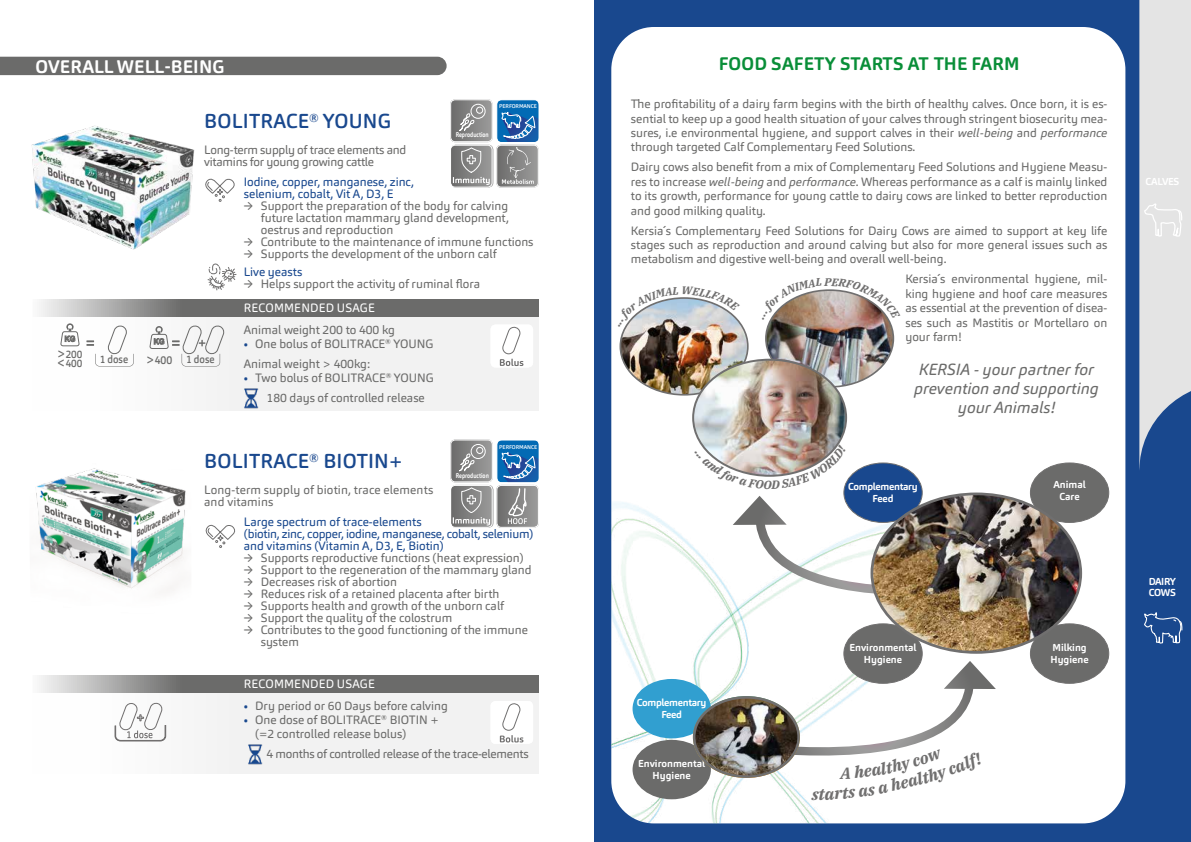
<style>
.page{position:relative;width:1191px;height:842px;background:#fff}
.page>*{position:absolute;margin:0;border:0;box-sizing:border-box;transform-origin:0 0}
.t1{font:500 20px "Carnas";letter-spacing:.01em;color:#19488e}
.t2{font:700 18px "Carnas";letter-spacing:.005em;color:#098e38}
.t3{font:700 18px "Carnas";letter-spacing:.01em;color:#fff}
.t4{font:italic 700 16.2px "IBM Plex Serif";color:#706f6f}
.t5{font:italic 16px/19.2px "Carnas";color:#6b6b6a;text-align:center}
.t6{font:500 13.8px "Carnas";color:#6b6b6a;scale:.91 1}
.t7{font:12px/14.4px "Carnas";color:#6b6b6a;text-align:justify}
.t8{font:12px/12px "Carnas";color:#19488e}
.t9{font:12px/12px "Carnas";letter-spacing:-.02em;color:#6b6b6a}
.t10{font:12px "Carnas";letter-spacing:.01em;color:#fff}
.t11{font:500 10.8px "Carnas";color:#6b6b6a;scale:.91 1}
.t12{font:500 10.7px/8.4px "Carnas";color:#6b6b6a;text-align:right;scale:.91 1}
.t13{font:700 10px/12px "Carnas";color:#fff;text-align:center}
.t14{font:700 10px/12px "Carnas";letter-spacing:-.03em;color:#fff;text-align:center}
.t15{font:700 10px/11px "Carnas";letter-spacing:-.035em;color:#fff}
.t16{font:700 6.8px "Carnas";color:#fff;scale:.79 1}
.t17{font:500 5.5px "Carnas";letter-spacing:-.01em;color:#fff}
.s1{font-size:13.8px}
.s2{font-size:11.3px}
.s3{color:#19488e}
.s4{font-style:italic}
</style>
<div class="page">
<div style="left:594px;top:0;width:597px;height:842px;background:#19488e"></div>
<div style="left:611px;top:27px;width:514px;height:796px;background:#fff;border-radius:43px"></div>
<img style="left:611px;top:351px;width:379px;height:472px">
<div style="left:0;top:57px;width:446px;height:18px;background:#6b6b6a"></div>
<svg style="left:1139px;top:0;width:52px;height:644px"></svg>
<svg style="left:732px;top:496px;width:140px;height:122px"></svg>
<img style="left:31px;top:125px;width:164px;height:125px">
<svg style="left:205px;top:178px;width:30px;height:24px"></svg>
<svg style="left:207px;top:263px;width:30px;height:27px"></svg>
<svg style="left:450px;top:99px;width:89px;height:89px;background:#8999a7"></svg>
<img style="left:36px;top:468px;width:150px;height:124px">
<svg style="left:205px;top:524px;width:31px;height:24px"></svg>
<svg style="left:450px;top:439px;width:89px;height:89px;background:#8a9aa8"></svg>
<div style="left:33px;top:675px;width:506px;height:99px;background:#f2f2f2"></div>
<svg style="left:53px;top:675px;width:486px;height:17px;background:#7b7b7a"></svg>
<svg style="left:114px;top:702px;width:52px;height:39px"></svg>
<svg style="left:491px;top:701px;width:42px;height:43px"></svg>
<img style="left:248px;top:744px;width:15px;height:21px">
<div style="left:632px;top:740px;width:79px;height:59px;background:#6b6b6a;border-radius:50%"></div>
<div style="left:632px;top:679px;width:79px;height:59px;background:#319fd0;border-radius:50%"></div>
<div style="left:1030px;top:624px;width:78px;height:59px;background:#6b6b6a;border-radius:50%"></div>
<div style="left:1030px;top:463px;width:78px;height:59px;background:#6b6b6a;border-radius:50%"></div>
<div style="left:844px;top:624px;width:78px;height:59px;background:#6b6b6a;border-radius:50%"></div>
<div style="left:844px;top:463px;width:78px;height:59px;background:#19488e;border-radius:50%"></div>
<img style="left:872px;top:494px;width:208px;height:158px">
<img style="left:693px;top:360px;width:153px;height:116px">
<div style="left:33px;top:303px;width:506px;height:108px;background:#f2f2f2"></div>
<svg style="left:39px;top:299px;width:500px;height:17px;background:#7e7e7d"></svg>
<svg style="left:149px;top:325px;width:75px;height:41px"></svg>
<svg style="left:60px;top:323px;width:20px;height:23px"></svg>
<svg style="left:86px;top:325px;width:48px;height:41px"></svg>
<svg style="left:491px;top:325px;width:42px;height:42px"></svg>
<img style="left:244px;top:388px;width:15px;height:21px">
<svg style="left:694px;top:661px;width:302px;height:139px"></svg>
<img style="left:618px;top:297px;width:130px;height:98px">
<img style="left:762px;top:289px;width:138px;height:98px">
<img style="left:694px;top:444px;width:152px;height:45px">
<h2 class="t3" style="left:36px;top:55px;width:191px">OVERALL WELL-BEING</h2>
<h1 class="t1" style="left:204px;top:108px;width:188px">BOLITRACE<sup>®</sup> YOUNG</h1>
<p class="t16" style="left:456px;top:131px;width:43px">Reproduction</p>
<p class="t17" style="left:499px;top:103px;width:39px">PERFORMANCE</p>
<p class="t6" style="left:57px;top:345px;width:11px">&gt;</p>
<p class="t12" style="left:57px;top:350px;width:29px">200 <span class="s1">&lt;</span>400</p>
<p class="t9" style="left:204px;top:144px;width:204px">Long-term supply of trace elements and vitamins for young growing cattle</p>
<p class="t8" style="left:244px;top:176px;width:172px">Iodine, copper, manganese, zinc, selenium, cobalt, Vit A, D3, E</p>
<p class="t7" style="left:261px;top:200px;width:249px;line-height:12px;text-indent:-17px">→ Support the preparation of the body for calving future lactation mammary gland development, oestrus and reproduction</p>
<p class="t7" style="left:244px;top:235px;width:291px">→ Contribute to the maintenance of immune functions</p>
<p class="t7" style="left:244px;top:247px;width:254px">→ Supports the development of the unborn calf</p>
<p class="t8" style="left:244px;top:266px;width:60px">Live yeasts</p>
<p class="t7" style="left:244px;top:277px;width:238px">→ Helps support the activity of ruminal flora</p>
<p class="t11" style="left:100px;top:352px;width:33px">1 dose</p>
<p class="t11" style="left:146px;top:352px;width:77px"><span class="s1">&gt;</span><span class="s2">400</span> 1 dose</p>
<p class="t10" style="left:244px;top:300px;width:132px">RECOMMENDED USAGE</p>
<p class="t7" style="left:244px;top:322px;width:153px">Animal weight 200 to 400 kg</p>
<p class="t7" style="left:244px;top:333px;width:191px;line-height:20px"><span class="s3">•</span> One bolus of BOLITRACE<sup>®</sup> YOUNG<br>Animal weight &gt; 400kg:</p>
<p class="t7" style="left:266px;top:367px;width:169px;line-height:20px;text-indent:-23px"><span class="s3">•</span> Two bolus of BOLITRACE<sup>®</sup> YOUNG<br>180 days of controlled release</p>
<h1 class="t1" style="left:204px;top:449px;width:200px">BOLITRACE<sup>®</sup> BIOTIN+</h1>
<p class="t16" style="left:456px;top:471px;width:43px">Reproduction</p>
<p class="t17" style="left:499px;top:443px;width:39px">PERFORMANCE</p>
<p class="t7" style="left:204px;top:484px;width:231px;line-height:12px">Long-term supply of biotin, trace elements and vitamins</p>
<p class="t8" style="left:244px;top:516px;width:291px">Large spectrum of trace-elements<br>(biotin, zinc, copper, iodine, manganese, cobalt, selenium) and vitamins (Vitamin A, D3, E, Biotin)</p>
<p class="t7" style="left:244px;top:551px;width:281px">→ Supports reproductive functions (heat expression)</p>
<p class="t7" style="left:244px;top:563px;width:289px">→ Support to the regeneration of the mammary gland</p>
<p class="t7" style="left:244px;top:575px;width:155px">→ Decreases risk of abortion</p>
<p class="t7" style="left:244px;top:587px;width:257px">→ Reduces risk of a retained placenta after birth</p>
<p class="t7" style="left:244px;top:599px;width:262px">→ Supports health and growth of the unborn calf</p>
<p class="t7" style="left:244px;top:611px;width:210px">→ Support the quality of the colostrum</p>
<p class="t7" style="left:261px;top:624px;width:269px;line-height:12px;text-indent:-17px">→ Contributes to the good functioning of the immune system</p>
<p class="t10" style="left:244px;top:677px;width:132px">RECOMMENDED USAGE</p>
<p class="t7" style="left:244px;top:698px;width:205px"><span class="s3">•</span> Dry period or 60 Days before calving</p>
<p class="t7" style="left:255px;top:713px;width:185px;line-height:14px;text-indent:-11px"><span class="s3">•</span> One dose of BOLITRACE<sup>®</sup> BIOTIN + (=2 controlled release bolus)</p>
<p class="t9" style="left:266px;top:748px;width:264px">4 months of controlled release of the trace-elements</p>
<h2 class="t2" style="left:719px;top:52px;width:302px">FOOD SAFETY STARTS AT THE FARM</h2>
<p class="t7" style="left:631px;top:97px;width:478px">The profitability of a dairy farm begins with the birth of healthy calves. Once born, it is es&shy;sential to keep up a good health situation of your calves through stringent biosecurity mea&shy;sures, i.e environmental hygiene, and support calves in their <span class="s4">well-being</span> and <span class="s4">performance </span>through targeted Calf Complementary Feed Solutions.</p>
<p class="t7" style="left:631px;top:160px;width:478px">Dairy cows also benefit from a mix of Complementary Feed Solutions and Hygiene Measu&shy;res to increase <span class="s4">well-being</span> and <span class="s4">performance</span>. Whereas performance as a calf is mainly linked to its growth, performance for young cattle to dairy cows are linked to better reproduction and good milking quality.</p>
<p class="t7" style="left:631px;top:223px;width:478px">Kersia´s Complementary Feed Solutions for Dairy Cows are aimed to support at key life stages such as reproduction and around calving but also for more general issues such as metabolism and digestive well-being and overall well-being.</p>
<p class="t7" style="left:905px;top:272px;width:203px">Kersia´s environmental hygiene, mil&shy;king hygiene and hoof care measures as essential at the prevention of disea&shy;ses such as Mastitis or Mortellaro on your farm!</p>
<h3 class="t5" style="left:914px;top:359px;width:186px">KERSIA - your partner for prevention and supporting your Animals!</h3>
<p class="t14" style="left:637px;top:696px;width:71px">Complementary<br>Feed</p>
<p class="t13" style="left:638px;top:757px;width:68px">Environmental</p>
<p class="t13" style="left:652px;top:769px;width:40px">Hygiene</p>
<p class="t14" style="left:848px;top:481px;width:71px">Complementary<br>Feed</p>
<p class="t13" style="left:849px;top:641px;width:68px">Environmental<br>Hygiene</p>
<h3 class="t4" style="left:811px;top:781px;width:9px">s</h3>
<p class="t13" style="left:1053px;top:479px;width:34px">Animal<br>Care</p>
<p class="t13" style="left:1050px;top:641px;width:40px;text-align:left">Milking<br>Hygiene</p>
<p class="t13" style="left:1145px;top:175px;width:36px">CALVES</p>
<p class="t15" style="left:1148px;top:576px;width:29px">DAIRY<br>COWS</p>
</div>
